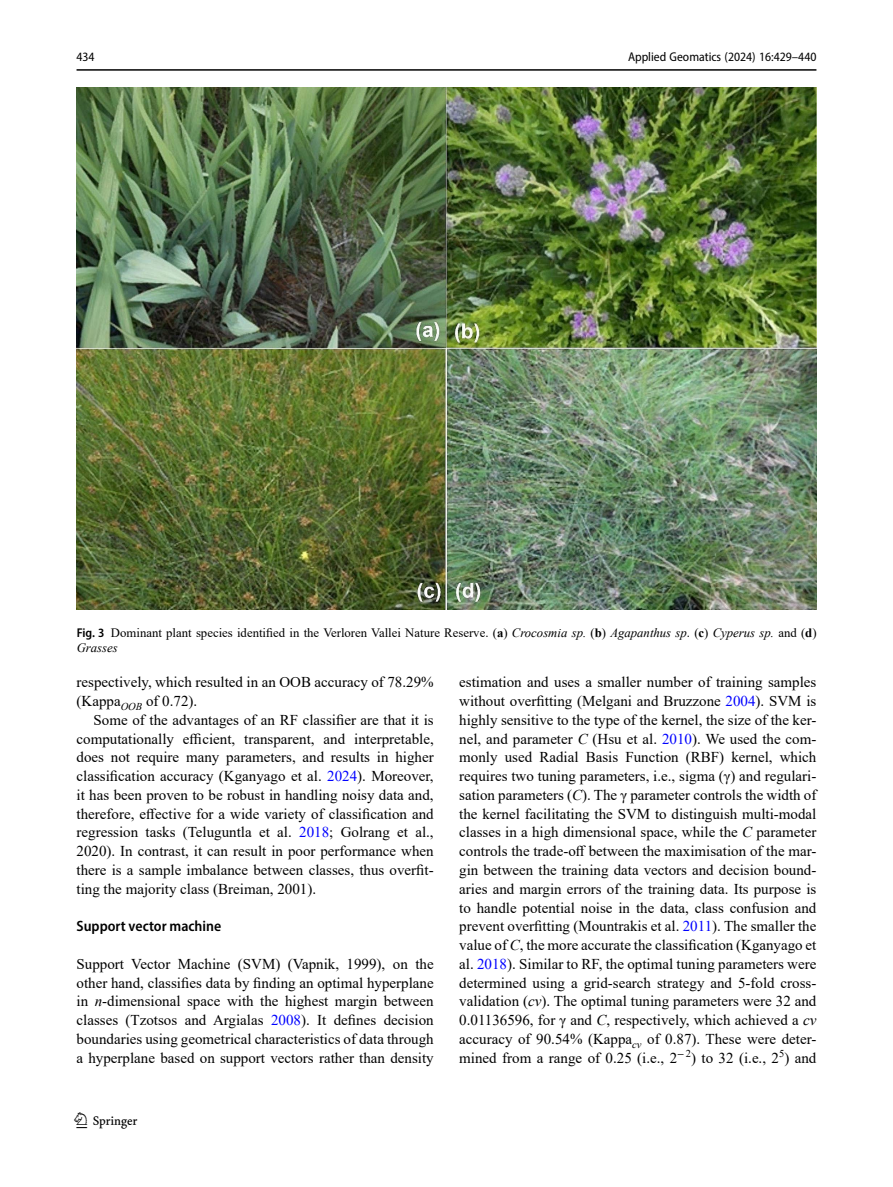
<style>
.page{position:relative;width:893px;height:1187px;background:#fff}
.page>*{position:absolute;margin:0;border:0;box-sizing:border-box;transform-origin:0 0}
.t1{font:22.5px "Springnew";color:#000}
.Body_Text{font:15px/18.8px "Times New Roman";color:#000;text-align:justify}
.Body_Text_Indent{font:15px/18.8px "Times New Roman";color:#000;text-align:justify}
.Head_3{font:600 semi-condensed 15px "Myriad Pro";color:#000}
.Figure_Caption{font:12.75px/15px "Times New Roman";color:#000}
.t2{font:semi-condensed 12.75px "Myriad Pro";color:#000}
.s1{font-family:"Myriad Pro";font-weight:600;font-stretch:semi-condensed}
.s2{font-weight:700}
.s3{font-style:italic}
.s4{color:#00f}
</style>
<div class="page">
<hr style="left:77px;top:69px;width:739px;height:2px;background:#000">
<img style="left:77px;top:87px;width:740px;height:522px">
<p class="t2" style="left:77px;top:49px;width:20px">434</p>
<p class="t2" style="left:628px;top:49px;width:190px">Applied Geomatics (2024) 16:429–440</p>
<p class="Figure_Caption" style="left:77px;top:625px;width:741px"><span class="s1">Fig. 3</span> Dominant plant species identified in the Verloren Vallei Nature Reserve. (<span class="s2">a</span>) <span class="s3">Crocosmia sp.</span> (<span class="s2">b</span>) <span class="s3">Agapanthus sp</span>. (<span class="s2">c</span>) <span class="s3">Cyperus sp.</span> and (<span class="s2">d</span>)<br><span class="s3">Grasses</span></p>
<p class="Body_Text" style="left:77px;top:672px;width:359px">respectively, which resulted in an OOB accuracy of 78.29% (Kappa<sub>OOB</sub> of 0.72).</p>
<p class="Body_Text_Indent" style="left:77px;top:710px;width:359px;text-indent:17px">Some of the advantages of an RF classifier are that it is computationally efficient, transparent, and interpretable, does not require many parameters, and results in higher classification accuracy (Kganyago et al. <span class="s4">2024</span>). Moreover, it has been proven to be robust in handling noisy data and, therefore, effective for a wide variety of classification and regression tasks (Teluguntla et al. <span class="s4">2018</span>; Golrang et al., 2020). In contrast, it can result in poor performance when there is a sample imbalance between classes, thus overfit&shy;ting the majority class (Breiman, 2001).</p>
<p class="Head_3" style="left:77px;top:916px;width:146px">Support vector machine</p>
<p class="Body_Text" style="left:77px;top:953px;width:359px">Support Vector Machine (SVM) (Vapnik, 1999), on the other hand, classifies data by finding an optimal hyperplane in <span class="s3">n</span>-dimensional space with the highest margin between classes (Tzotsos and Argialas <span class="s4">2008</span>). It defines decision boundaries using geometrical characteristics of data through a hyperplane based on support vectors rather than density</p>
<h1 class="t1" style="left:77px;top:1107px;width:63px">1 3</h1>
<p class="Body_Text" style="left:459px;top:672px;width:359px">estimation and uses a smaller number of training samples without overfitting (Melgani and Bruzzone <span class="s4">2004</span>). SVM is highly sensitive to the type of the kernel, the size of the ker&shy;nel, and parameter <span class="s3">C</span> (Hsu et al. <span class="s4">2010</span>). We used the com&shy;monly used Radial Basis Function (RBF) kernel, which requires two tuning parameters, i.e., sigma (γ) and regulari&shy;sation parameters (<span class="s3">C</span>). The γ parameter controls the width of the kernel facilitating the SVM to distinguish multi-modal classes in a high dimensional space, while the <span class="s3">C</span> parameter controls the trade-off between the maximisation of the mar&shy;gin between the training data vectors and decision bound&shy;aries and margin errors of the training data. Its purpose is to handle potential noise in the data, class confusion and prevent overfitting (Mountrakis et al. <span class="s4">2011</span>). The smaller the value of <span class="s3">C</span>, the more accurate the classification (Kganyago et al. <span class="s4">2018</span>). Similar to RF, the optimal tuning parameters were determined using a grid-search strategy and 5-fold cross&shy;validation (<span class="s3">cv</span>). The optimal tuning parameters were 32 and 0.01136596, for γ and <span class="s3">C</span>, respectively, which achieved a <span class="s3">cv </span>accuracy of 90.54% (Kappa<sub>cv</sub> of 0.87). These were deter&shy;mined from a range of 0.25 (i.e., 2<sup>−</sup><sup>2</sup>) to 32 (i.e., 2<sup>5</sup>) and</p>
</div>
